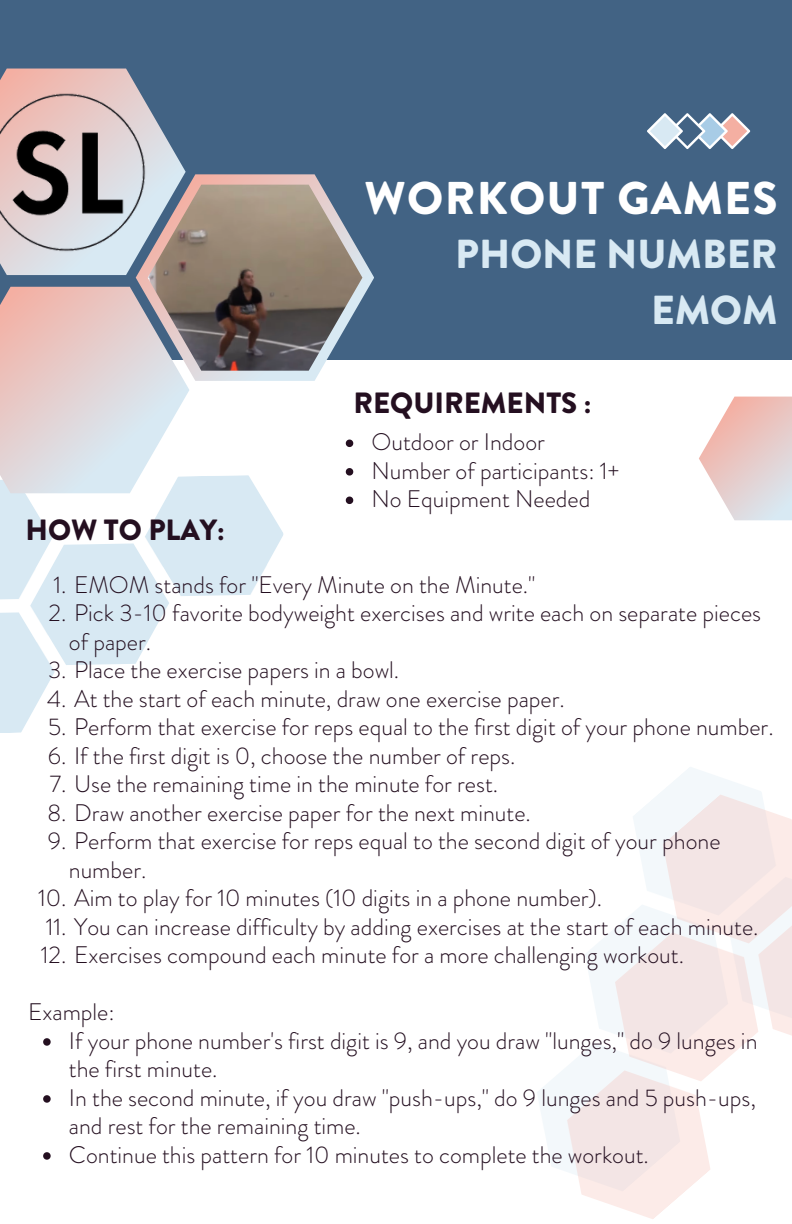
<style>
.page{position:relative;width:792px;height:1224px;background:#fff}
.page>*{position:absolute;margin:0;border:0;box-sizing:border-box;transform-origin:0 0}
.t1{font:900 45.8px "Brandon Grotesque";letter-spacing:.03em;color:#fff}
.t2{font:900 40.4px/55.6px "Brandon Grotesque";color:#d8e9f3;text-align:right}
.t3{font:900 29.2px "Brandon Grotesque";color:#240f20}
.t4{font:300 24px/28.4px "Brandon Grotesque";color:#240f20}
</style>
<div class="page">
<div style="left:0;top:0;width:792px;height:360px;background:#426384"></div>
<svg style="left:0;top:475px;width:284px;height:258px"></svg>
<svg style="left:136px;top:174px;width:238px;height:207px"></svg>
<svg style="left:0;top:287px;width:189px;height:206px;background:#e3d5d6"></svg>
<svg style="left:0;top:69px;width:185px;height:206px"></svg>
<svg style="left:699px;top:397px;width:93px;height:123px"></svg>
<svg style="left:647px;top:113px;width:103px;height:36px"></svg>
<svg style="left:537px;top:770px;width:255px;height:449px"></svg>
<img style="left:148px;top:185px;width:214px;height:186px">
<img style="left:0;top:85px;width:154px;height:174px">
<svg style="left:346px;top:440px;width:7px;height:7px"></svg>
<svg style="left:346px;top:468px;width:7px;height:8px"></svg>
<svg style="left:346px;top:497px;width:7px;height:7px"></svg>
<svg style="left:43px;top:1038px;width:8px;height:8px"></svg>
<svg style="left:43px;top:1095px;width:8px;height:8px"></svg>
<svg style="left:43px;top:1152px;width:8px;height:8px"></svg>
<p class="t1" style="left:365px;top:166px;width:415px">WORKOUT GAMES</p>
<p class="t2" style="left:455px;top:227px;width:324px">PHONE NUMBER<br>EMOM</p>
<p class="t3" style="left:354px;top:383px;width:239px">REQUIREMENTS :</p>
<p class="t4" style="left:371px;top:428px;width:175px">Outdoor or Indoor</p>
<p class="t4" style="left:371px;top:456px;width:250px">Number of participants: 1+</p>
<p class="t4" style="left:371px;top:485px;width:220px">No Equipment Needed</p>
<p class="t3" style="left:26px;top:509px;width:201px">HOW TO PLAY:</p>
<p class="t4" style="left:53px;top:570px;width:483px">1. EMOM stands for "Every Minute on the Minute."</p>
<p class="t4" style="left:69px;top:599px;width:694px;text-indent:-20px">2. Pick 3-10 favorite bodyweight exercises and write each on separate pieces of paper.</p>
<p class="t4" style="left:48px;top:656px;width:353px">3. Place the exercise papers in a bowl.</p>
<p class="t4" style="left:47px;top:684px;width:519px">4. At the start of each minute, draw one exercise paper.</p>
<p class="t4" style="left:48px;top:713px;width:727px">5. Perform that exercise for reps equal to the first digit of your phone number.</p>
<p class="t4" style="left:48px;top:741px;width:469px">6. If the first digit is 0, choose the number of reps.</p>
<p class="t4" style="left:50px;top:770px;width:450px">7. Use the remaining time in the minute for rest.</p>
<p class="t4" style="left:47px;top:798px;width:485px">8. Draw another exercise paper for the next minute.</p>
<p class="t4" style="left:69px;top:827px;width:653px;text-indent:-21px">9. Perform that exercise for reps equal to the second digit of your phone number.</p>
<p class="t4" style="left:38px;top:884px;width:566px">10. Aim to play for 10 minutes (10 digits in a phone number).</p>
<p class="t4" style="left:46px;top:912px;width:714px">11. You can increase difficulty by adding exercises at the start of each minute.</p>
<p class="t4" style="left:41px;top:941px;width:645px">12. Exercises compound each minute for a more challenging workout.</p>
<p class="t4" style="left:28px;top:998px;width:88px">Example:</p>
<p class="t4" style="left:69px;top:1026px;width:690px">If your phone number's first digit is 9, and you draw "lunges," do 9 lunges in the first minute.</p>
<p class="t4" style="left:69px;top:1083px;width:689px">In the second minute, if you draw "push-ups," do 9 lunges and 5 push-ups, and rest for the remaining time.</p>
<p class="t4" style="left:69px;top:1140px;width:582px">Continue this pattern for 10 minutes to complete the workout.</p>
</div>
